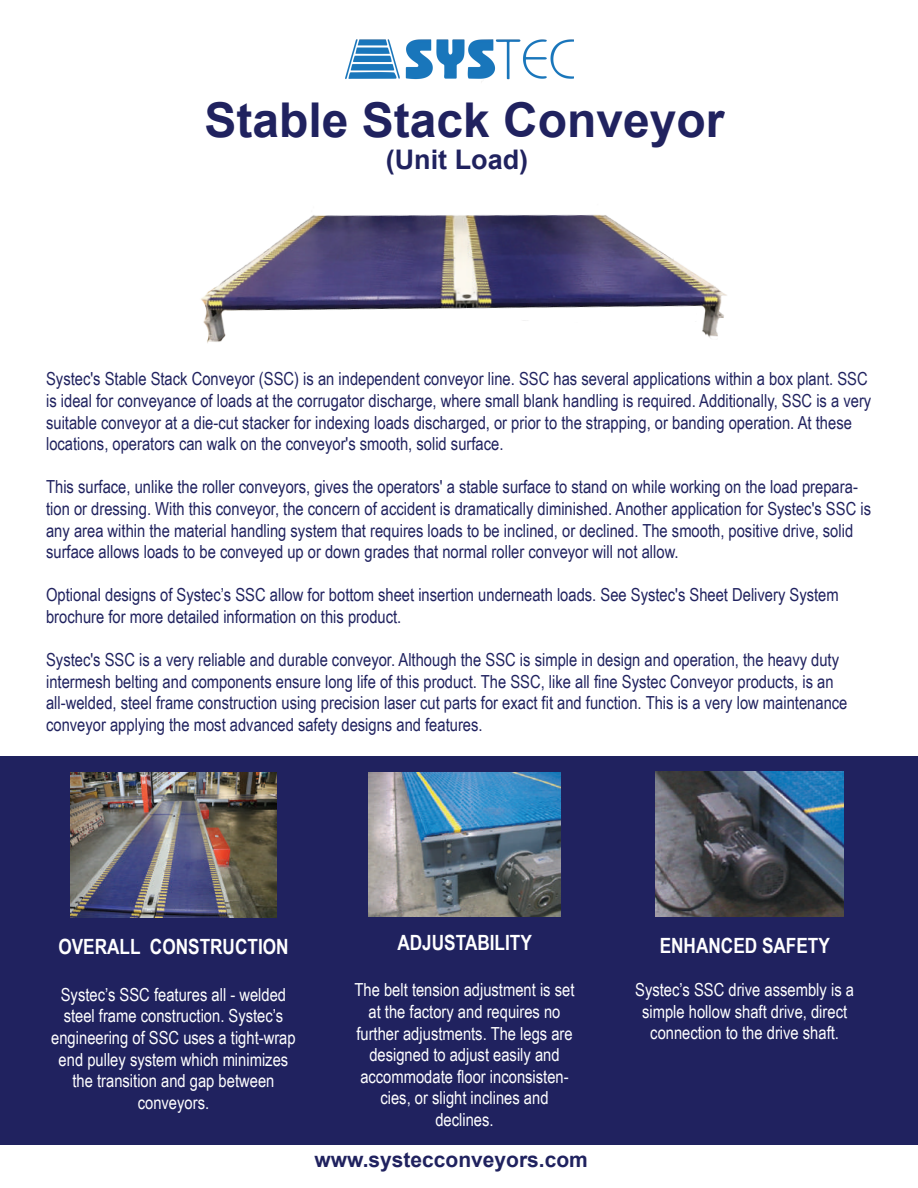
<style>
.page{position:relative;width:918px;height:1188px;background:#fff}
.page>*{position:absolute;margin:0;border:0;box-sizing:border-box;transform-origin:0 0}
.t1{font:700 48px "Arial";color:#20225f}
.t2{font:700 27px "Arial";color:#20225f}
.t3{font:700 21px "Arial Narrow";color:#fff}
.t4{font:700 21px "Arial";color:#20225f}
.t5{font:18px/21.6px "Arial Narrow";color:#20225f}
.t6{font:18px/21.6px "Arial Narrow";color:#fff;text-align:center}
</style>
<div class="page">
<div style="left:0;top:756px;width:918px;height:388px;background:#20225f"></div>
<img style="left:347px;top:39px;width:227px;height:30px">
<img style="left:71px;top:773px;width:205px;height:144px">
<img style="left:369px;top:772px;width:191px;height:144px">
<img style="left:656px;top:772px;width:188px;height:145px">
<img style="left:201px;top:69px;width:526px;height:274px">
<h1 class="t1" style="left:204px;top:89px;width:522px">Stable Stack Conveyor</h1>
<h2 class="t2" style="left:386px;top:141px;width:144px">(Unit Load)</h2>
<p class="t5" style="left:46px;top:368px;width:827px">Systec's Stable Stack Conveyor (SSC) is an independent conveyor line. SSC has several applications within a box plant. SSC is ideal for conveyance of loads at the corrugator discharge, where small blank handling is required. Additionally, SSC is a very suitable conveyor at a die-cut stacker for indexing loads discharged, or prior to the strapping, or banding operation. At these locations, operators can walk on the conveyor's smooth, solid surface.</p>
<p class="t5" style="left:46px;top:476px;width:826px">This surface, unlike the roller conveyors, gives the operators' a stable surface to stand on while working on the load prepara&shy;tion or dressing. With this conveyor, the concern of accident is dramatically diminished. Another application for Systec's SSC is any area within the material handling system that requires loads to be inclined, or declined. The smooth, positive drive, solid surface allows loads to be conveyed up or down grades that normal roller conveyor will not allow.</p>
<p class="t5" style="left:46px;top:584px;width:794px">Optional designs of Systec’s SSC allow for bottom sheet insertion underneath loads. See Systec's Sheet Delivery System brochure for more detailed information on this product.</p>
<p class="t5" style="left:46px;top:648px;width:803px">Systec's SSC is a very reliable and durable conveyor. Although the SSC is simple in design and operation, the heavy duty intermesh belting and components ensure long life of this product. The SSC, like all fine Systec Conveyor products, is an all-welded, steel frame construction using precision laser cut parts for exact fit and function. This is a very low maintenance conveyor applying the most advanced safety designs and features.</p>
<p class="t3" style="left:58px;top:931px;width:232px">OVERALL CONSTRUCTION</p>
<p class="t6" style="left:51px;top:983px;width:246px">Systec’s SSC features all - welded steel frame construction. Systec’s engineering of SSC uses a tight-wrap end pulley system which minimizes the transition and gap between conveyors.</p>
<p class="t3" style="left:397px;top:926px;width:136px">ADJUSTABILITY</p>
<p class="t6" style="left:355px;top:979px;width:221px">The belt tension adjustment is set at the factory and requires no further adjustments. The legs are designed to adjust easily and accommodate floor inconsisten&shy;cies, or slight inclines and declines.</p>
<p class="t4" style="left:314px;top:1146px;width:275px">www.systecconveyors.com</p>
<p class="t3" style="left:660px;top:930px;width:172px">ENHANCED SAFETY</p>
<p class="t6" style="left:635px;top:978px;width:220px">Systec’s SSC drive assembly is a simple hollow shaft drive, direct connection to the drive shaft.</p>
</div>
